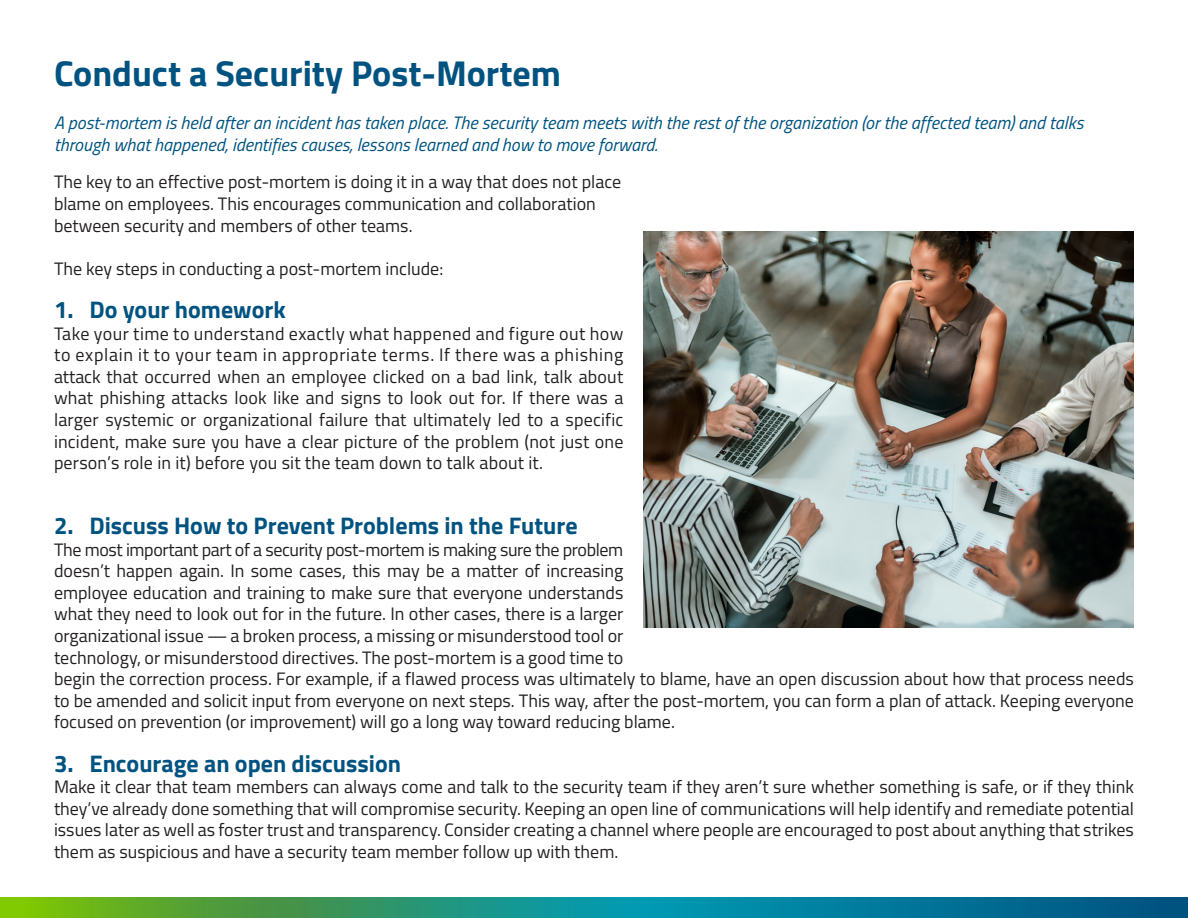
<style>
.page{position:relative;width:1188px;height:918px;background:#fff}
.page>*{position:absolute;margin:0;border:0;box-sizing:border-box;transform-origin:0 0}
.t1{font:700 36px "Titillium Web";color:#005380}
.t2{font:700 24px "Titillium Web";color:#005380}
.t3{font:18px/21.6px "Titillium Web";color:#231f20;text-align:justify}
.t4{font:italic 18px/21.6px "Titillium Web";color:#005380}
.t5{font:18px/21.6px "Titillium Web";letter-spacing:.025em;color:#231f20}
.t6{font:18px "Titillium Web";letter-spacing:-.02em;color:#231f20}
</style>
<div class="page">
<img style="left:0;top:897px;width:1188px;height:21px">
<img style="left:644px;top:231px;width:490px;height:397px">
<p class="t1" style="left:54px;top:46px;width:509px">Conduct a Security Post-Mortem</p>
<p class="t4" style="left:54px;top:111px;width:1031px">A post-mortem is held after an incident has taken place. The security team meets with the rest of the organization (or the affected team) and talks through what happened, identifies causes, lessons learned and how to move forward.</p>
<p class="t3" style="left:54px;top:170px;width:569px">The key to an effective post-mortem is doing it in a way that does not place</p>
<p class="t3" style="left:54px;top:192px;width:543px">blame on employees. This encourages communication and collaboration</p>
<p class="t3" style="left:54px;top:214px;width:360px">between security and members of other teams.</p>
<p class="t3" style="left:54px;top:257px;width:391px">The key steps in conducting a post-mortem include:</p>
<p class="t2" style="left:54px;top:291px;width:233px">1. Do your homework</p>
<p class="t5" style="left:54px;top:322px;width:571px">Take your time to understand exactly what happened and figure out how to explain it to your team in appropriate terms. If there was a phishing</p>
<p class="t3" style="left:54px;top:365px;width:571px">attack that occurred when an employee clicked on a bad link, talk about what phishing attacks look like and signs to look out for. If there was a larger systemic or organizational failure that ultimately led to a specific incident, make sure you have a clear picture of the problem (not just one person’s role in it) before you sit the team down to talk about it.</p>
<p class="t2" style="left:54px;top:507px;width:525px">2. Discuss How to Prevent Problems in the Future</p>
<p class="t6" style="left:54px;top:536px;width:571px">The most important part of a security post-mortem is making sure the problem</p>
<p class="t3" style="left:54px;top:559px;width:1082px;text-align:left">doesn’t happen again. In some cases, this may be a matter of increasing<br>employee education and training to make sure that everyone understands<br>what they need to look out for in the future. In other cases, there is a larger<br>organizational issue — a broken process, a missing or misunderstood tool or<br>technology, or misunderstood directives. The post-mortem is a good time to<br>begin the correction process. For example, if a flawed process was ultimately to blame, have an open discussion about how that process needs to be amended and solicit input from everyone on next steps. This way, after the post-mortem, you can form a plan of attack. Keeping everyone focused on prevention (or improvement) will go a long way toward reducing blame.</p>
<p class="t2" style="left:54px;top:745px;width:349px">3. Encourage an open discussion</p>
<p class="t3" style="left:54px;top:775px;width:1082px">Make it clear that team members can always come and talk to the security team if they aren’t sure whether something is safe, or if they think they’ve already done something that will compromise security. Keeping an open line of communications will help identify and remediate potential issues later as well as foster trust and transparency. Consider creating a channel where people are encouraged to post about anything that strikes them as suspicious and have a security team member follow up with them.</p>
</div>
